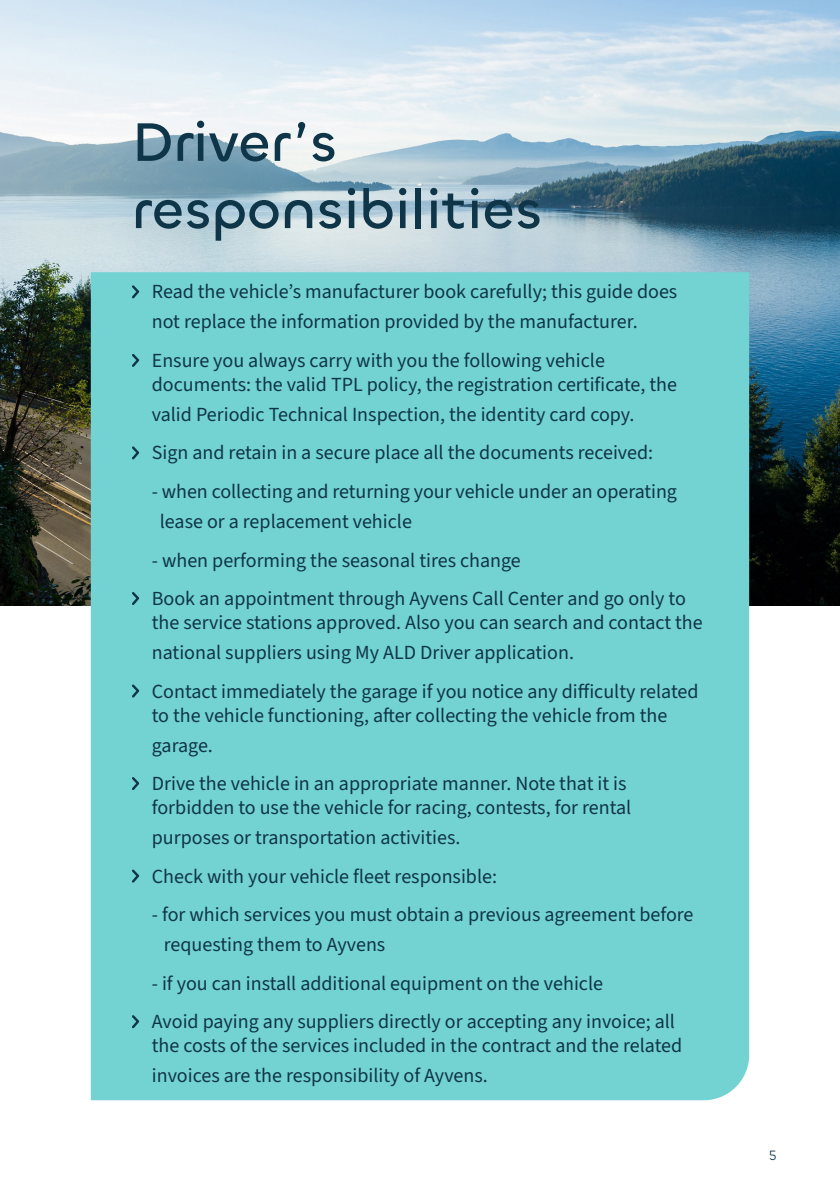
<style>
.page{position:relative;width:840px;height:1191px;background:#fff}
.page>*{position:absolute;margin:0;border:0;box-sizing:border-box;transform-origin:0 0}
.t1{font:500 56px/67.2px "Chillax";color:#0f3549}
.LIST{font:20px/24px "Source Sans 3";color:#0f3549}
.LIST-2{font:14px "Chillax";color:#0f3549}
</style>
<div class="page">
<img style="left:0;top:0;width:839px;height:606px">
<div style="left:91px;top:272px;width:657px;height:828px;background:#73d2d2"></div>
<img style="left:0;top:397px;width:1px;height:209px">
<svg style="left:132px;top:285px;width:7px;height:13px"></svg>
<svg style="left:132px;top:354px;width:7px;height:13px"></svg>
<svg style="left:132px;top:446px;width:7px;height:13px"></svg>
<svg style="left:132px;top:592px;width:7px;height:13px"></svg>
<svg style="left:132px;top:684px;width:7px;height:13px"></svg>
<svg style="left:132px;top:777px;width:7px;height:13px"></svg>
<svg style="left:132px;top:869px;width:7px;height:13px"></svg>
<svg style="left:132px;top:1015px;width:7px;height:13px"></svg>
<p class="t1" style="left:91px;top:93px;width:411px">Driver’s responsibilities</p>
<p class="t1" style="left:132px;top:108px;width:411px">Driver’s responsibilities</p>
<p class="LIST" style="left:152px;top:277px;width:526px;line-height:30px">Read the vehicle’s manufacturer book carefully; this guide does not replace the information provided by the manufacturer.</p>
<p class="LIST" style="left:152px;top:349px;width:526px">Ensure you always carry with you the following vehicle documents: the valid TPL policy, the registration certificate, the</p>
<p class="LIST" style="left:152px;top:403px;width:484px">valid Periodic Technical Inspection, the identity card copy.</p>
<p class="LIST" style="left:152px;top:441px;width:502px">Sign and retain in a secure place all the documents received:</p>
<p class="LIST" style="left:160px;top:477px;width:518px;line-height:30px;text-indent:-8px">‐ when collecting and returning your vehicle under an operating lease or a replacement vehicle</p>
<p class="LIST" style="left:152px;top:548px;width:370px">‐ when performing the seasonal tires change</p>
<p class="LIST" style="left:152px;top:587px;width:552px">Book an appointment through Ayvens Call Center and go only to the service stations approved. Also you can search and contact the</p>
<p class="LIST" style="left:152px;top:641px;width:423px">national suppliers using My ALD Driver application.</p>
<p class="LIST" style="left:152px;top:679px;width:548px">Contact immediately the garage if you notice any difficulty related to the vehicle functioning, after collecting the vehicle from the</p>
<p class="LIST" style="left:152px;top:733px;width:63px">garage.</p>
<p class="LIST" style="left:152px;top:772px;width:480px">Drive the vehicle in an appropriate manner. Note that it is forbidden to use the vehicle for racing, contests, for rental</p>
<p class="LIST" style="left:152px;top:826px;width:310px">purposes or transportation activities.</p>
<p class="LIST" style="left:152px;top:864px;width:346px">Check with your vehicle fleet responsible:</p>
<p class="LIST" style="left:164px;top:900px;width:531px;line-height:30px;text-indent:-12px">‐ for which services you must obtain a previous agreement before requesting them to Ayvens</p>
<p class="LIST" style="left:152px;top:971px;width:452px">‐ if you can install additional equipment on the vehicle</p>
<p class="LIST" style="left:152px;top:1010px;width:531px">Avoid paying any suppliers directly or accepting any invoice; all the costs of the services included in the contract and the related</p>
<p class="LIST" style="left:152px;top:1064px;width:337px">invoices are the responsibility of Ayvens.</p>
<p class="LIST-2" style="left:768px;top:1146px;width:9px">5</p>
</div>
